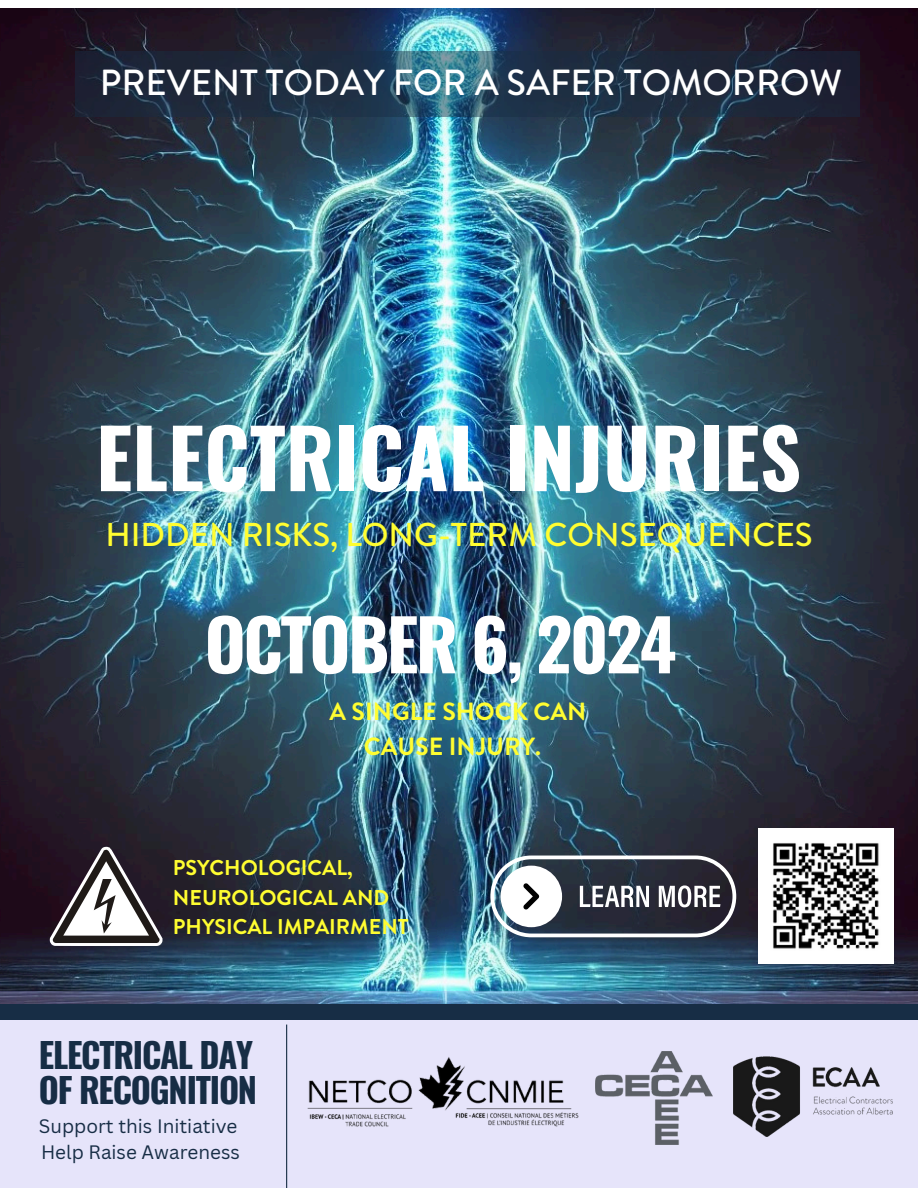
<style>
.page{position:relative;width:918px;height:1188px;background:#fff}
.page>*{position:absolute;margin:0;border:0;box-sizing:border-box;transform-origin:0 0}
.t1{font:700 80.85px "Oswald";color:#fff}
.t2{font:700 70.5px "Oswald";letter-spacing:-.035em;color:#fff}
.t3{font:500 36.3px "Brandon Grotesque";color:#fff}
.t4{font:700 34.5px/34.8px "Oswald";letter-spacing:-.035em;color:#172d45}
.t5{font:500 33px "Brandon Grotesque";color:#fffd31}
.t6{font:700 24.9px/34.7px "Brandon Grotesque";color:#fffd31;text-align:center}
.t7{font:700 21.45px/29.8px "Brandon Grotesque";color:#fffd31}
.t8{font:18.9px "Canva Sans";color:#172d45}
</style>
<div class="page">
<img style="left:0;top:9px;width:918px;height:982px">
<svg style="left:0;top:991px;width:918px;height:197px;background:#d6d7ef"></svg>
<div style="left:0;top:1004px;width:918px;height:16px;background:#172d45"></div>
<img style="left:596px;top:1052px;width:117px;height:92px">
<img style="left:290px;top:1043px;width:303px;height:96px">
<svg style="left:50px;top:847px;width:113px;height:99px"></svg>
<img style="left:733px;top:1056px;width:160px;height:80px">
<img style="left:759px;top:829px;width:135px;height:135px">
<hr style="left:286px;top:1025px;width:1px;height:163px;background:#172d45">
<svg style="left:490px;top:856px;width:246px;height:81px"></svg>
<svg style="left:75px;top:51px;width:784px;height:65px;background:#213448"></svg>
<h6 class="t3" style="left:100px;top:57px;width:744px">PREVENT TODAY FOR A SAFER TOMORROW</h6>
<h5 class="t1" style="left:96px;top:395px;width:707px">ELECTRICAL INJURIES</h5>
<p class="t5" style="left:105px;top:512px;width:709px">HIDDEN RISKS, LONG-TERM CONSEQUENCES</p>
<h3 class="t2" style="left:205px;top:589px;width:473px">OCTOBER 6, 2024</h3>
<p class="t6" style="left:330px;top:694px;width:258px">A SINGLE SHOCK CAN<br>CAUSE INJURY.</p>
<p class="t7" style="left:173px;top:853px;width:237px">PSYCHOLOGICAL,<br>NEUROLOGICAL AND<br>PHYSICAL IMPAIRMENT</p>
<p class="t4" style="left:39px;top:1036px;width:220px">ELECTRICAL DAY<br>OF RECOGNITION</p>
<p class="t8" style="left:39px;top:1113px;width:200px">Support this Initiative</p>
<p class="t8" style="left:41px;top:1139px;width:200px">Help Raise Awareness</p>
</div>
